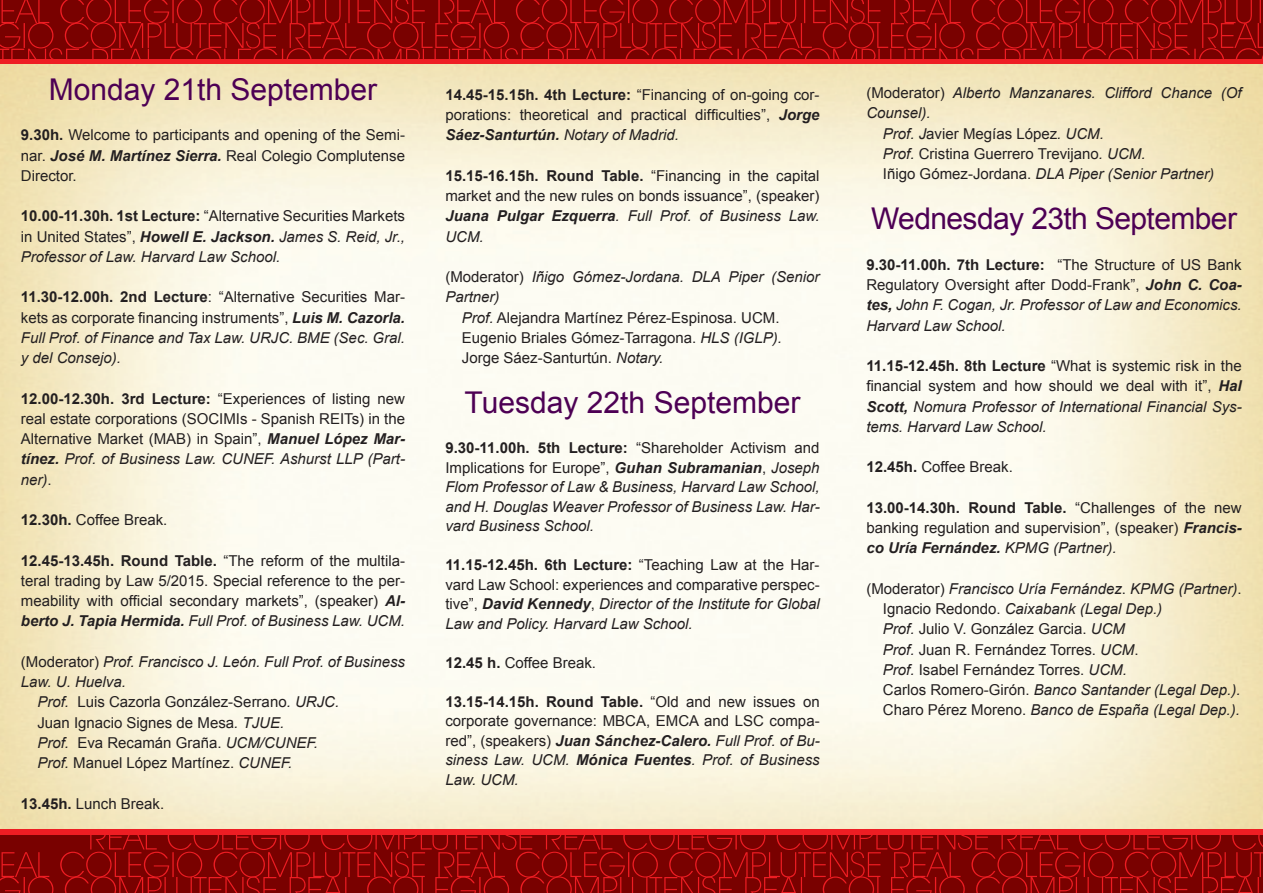
<style>
.page{position:relative;width:1263px;height:893px;background:#fff}
.page>*{position:absolute;margin:0;border:0;box-sizing:border-box;transform-origin:0 0}
.t1{font:30px "Arial";color:#4d0054}
.t2{font:30px "Arial";letter-spacing:-.02em;color:#4d0054}
.t3{font:15px/20.2px "Arial";color:#231f20;text-align:justify}
.t4{font:italic 15px/20.2px "Arial";color:#231f20;text-align:justify}
.s1{font-weight:700}
.s2{font-weight:700;font-style:italic}
.s3{font-weight:700;font-style:normal}
.s4{font-style:normal}
.s5{font-style:italic}
</style>
<div class="page">
<svg style="left:0;top:0;width:1263px;height:59px;background:#880404"></svg>
<div style="left:0;top:59px;width:1263px;height:6px;background:#ee1d23"></div>
<svg style="left:0;top:835px;width:1263px;height:58px;background:#880404"></svg>
<div style="left:0;top:829px;width:1263px;height:6px;background:#ee1d23"></div>
<h1 class="t1" style="left:49px;top:70px;width:330px">Monday 21th September</h1>
<p class="t3" style="left:21px;top:125px;width:386px"><span class="s1">9.30h.</span> Welcome to participants and opening of the Semi&shy;nar. <span class="s2">José M. Martínez Sierra.</span> Real Colegio Complutense Director.</p>
<p class="t4" style="left:21px;top:206px;width:386px"><span class="s3">10.00-11.30h. 1st Lecture:</span> <span class="s4">“Alternative Securities Markets in United States”,</span> <span class="s1">Howell E. Jackson.</span> James S. Reid, Jr., Professor of Law. Harvard Law School.</p>
<p class="t3" style="left:21px;top:287px;width:386px"><span class="s1">11.30-12.00h. 2nd Lecture</span>: “Alternative Securities Mar&shy;kets as corporate financing instruments”, <span class="s2">Luis M. Cazorla.<br></span><span class="s5">Full Prof. of Finance and Tax Law. URJC. BME (Sec. Gral. y del Consejo).</span></p>
<p class="t3" style="left:21px;top:388px;width:386px"><span class="s1">12.00-12.30h. 3rd Lecture:</span> “Experiences of listing new real estate corporations (SOCIMIs - Spanish REITs) in the Alternative Market (MAB) in Spain”, <span class="s2">Manuel López Mar&shy;tínez.</span> <span class="s5">Prof. of Business Law. CUNEF. Ashurst LLP (Part&shy;ner)</span>.</p>
<p class="t3" style="left:21px;top:510px;width:148px"><span class="s1">12.30h.</span> Coffee Break.</p>
<p class="t3" style="left:21px;top:550px;width:386px"><span class="s1">12.45-13.45h. Round Table.</span> “The reform of the multila&shy;teral trading by Law 5/2015. Special reference to the per&shy;meability with official secondary markets”, (speaker) <span class="s2">Al&shy;berto J. Tapia Hermida.</span> <span class="s5">Full Prof. of Business Law. UCM.</span></p>
<p class="t4" style="left:21px;top:652px;width:386px"><span class="s4">(Moderator)</span> Prof. Francisco J. León. Full Prof. of Business</p>
<p class="t4" style="left:21px;top:672px;width:107px">Law. U. Huelva.</p>
<p class="t3" style="left:37px;top:692px;width:303px"><span class="s5">Prof.</span> Luis Cazorla González-Serrano<span class="s5">. URJC.</span></p>
<p class="t3" style="left:37px;top:712px;width:248px">Juan Ignacio Signes de Mesa<span class="s5">. TJUE.</span></p>
<p class="t3" style="left:37px;top:733px;width:282px"><span class="s5">Prof.</span> Eva Recamán Graña. <span class="s5">UCM/CUNEF.</span></p>
<p class="t3" style="left:37px;top:753px;width:256px"><span class="s5">Prof.</span> Manuel López Martínez. <span class="s5">CUNEF.</span></p>
<p class="t3" style="left:21px;top:793px;width:145px"><span class="s1">13.45h.</span> Lunch Break.</p>
<p class="t3" style="left:445px;top:85px;width:376px"><span class="s1">14.45-15.15h. 4th Lecture:</span> “Financing of on-going cor&shy;porations: theoretical and practical difficulties”, <span class="s2">Jorge Sáez-Santurtún.</span> <span class="s5">Notary of Madrid.</span></p>
<p class="t3" style="left:445px;top:166px;width:376px"><span class="s1">15.15-16.15h. Round Table.</span> “Financing in the capital market and the new rules on bonds issuance”, (speaker)<br><span class="s2">Juana Pulgar Ezquerra</span><span class="s5">. Full Prof. of Business Law.<br>UCM.</span></p>
<p class="t4" style="left:445px;top:267px;width:376px"><span class="s4">(Moderator)</span> Iñigo Gómez-Jordana. DLA Piper (Senior</p>
<p class="t4" style="left:445px;top:287px;width:56px">Partner)</p>
<p class="t3" style="left:462px;top:307px;width:319px"><span class="s5">Prof.</span> Alejandra Martínez Pérez-Espinosa. UCM.</p>
<p class="t3" style="left:462px;top:328px;width:322px">Eugenio Briales Gómez-Tarragona. <span class="s5">HLS (IGLP).</span></p>
<p class="t3" style="left:462px;top:348px;width:203px">Jorge Sáez-Santurtún. <span class="s5">Notary.</span></p>
<h1 class="t1" style="left:465px;top:383px;width:337px">Tuesday 22th September</h1>
<p class="t4" style="left:445px;top:438px;width:376px;line-height:19.5px"><span class="s3">9.30-11.00h. 5th Lecture:</span> <span class="s4">“Shareholder Activism and Implications for Europe”,</span> <span class="s1">Guhan Subramanian</span><span class="s4">,</span> Joseph Flom Professor of Law &amp; Business, Harvard Law School, and H. Douglas Weaver Professor of Business Law. Har&shy;vard Business School.</p>
<p class="t3" style="left:445px;top:555px;width:376px;line-height:19.5px"><span class="s1">11.15-12.45h. 6th Lecture:</span> “Teaching Law at the Har&shy;vard Law School: experiences and comparative perspec&shy;tive”, <span class="s2">David Kennedy</span>, <span class="s5">Director of the Institute for Global Law and Policy. Harvard Law School.</span></p>
<p class="t3" style="left:445px;top:652px;width:152px"><span class="s1">12.45 h.</span> Coffee Break.</p>
<p class="t3" style="left:445px;top:692px;width:376px;line-height:19.6px"><span class="s1">13.15-14.15h. Round Table.</span> “Old and new issues on corporate governance: MBCA, EMCA and LSC compa&shy;red”, (speakers) <span class="s2">Juan Sánchez-Calero.</span> <span class="s5">Full Prof. of Bu&shy;siness Law. UCM.</span> <span class="s2">Mónica Fuentes</span><span class="s5">. Prof. of Business Law. UCM.</span></p>
<p class="t4" style="left:866px;top:83px;width:377px"><span class="s4">(Moderator)</span> Alberto Manzanares. Clifford Chance (Of</p>
<p class="t4" style="left:866px;top:103px;width:66px">Counsel).</p>
<p class="t3" style="left:883px;top:123px;width:222px"><span class="s5">Prof. J</span>avier Megías López<span class="s5">. UCM.</span></p>
<p class="t3" style="left:883px;top:144px;width:264px"><span class="s5">Prof.</span> Cristina Guerrero Trevijano<span class="s5">. UCM.</span></p>
<p class="t4" style="left:883px;top:164px;width:333px"><span class="s4">Iñigo Gómez-Jordana.</span> DLA Piper (Senior Partner)</p>
<h1 class="t2" style="left:871px;top:199px;width:367px">Wednesday 23th September</h1>
<p class="t4" style="left:866px;top:255px;width:377px"><span class="s3">9.30-11.00h. 7th Lecture:</span> <span class="s4">“The Structure of US Bank Regulatory Oversight after Dodd-Frank”,</span> <span class="s1">John C. Coa&shy;tes,</span> John F. Cogan, Jr. Professor of Law and Economics.<br>Harvard Law School.</p>
<p class="t3" style="left:866px;top:356px;width:377px"><span class="s1">11.15-12.45h. 8th Lecture</span> “What is systemic risk in the financial system and how should we deal with it”, <span class="s2">Hal Scott,</span> <span class="s5">Nomura Professor of International Financial Sys&shy;tems. Harvard Law School.</span></p>
<p class="t3" style="left:866px;top:457px;width:148px"><span class="s1">12.45h.</span> Coffee Break.</p>
<p class="t3" style="left:866px;top:498px;width:377px"><span class="s1">13.00-14.30h. Round Table.</span> “Challenges of the new banking regulation and supervision”, (speaker) <span class="s2">Francis&shy;co Uría Fernández.</span> <span class="s5">KPMG (Partner).</span></p>
<p class="t3" style="left:883px;top:579px;width:360px;text-align:left;text-indent:-16px">(Moderator) <span class="s5">Francisco Uría Fernández</span>. <span class="s5">KPMG (Partner)</span>.<br>Ignacio Redondo. <span class="s5">Caixabank (Legal Dep.)<br>Prof.</span> Julio V. González Garcia. <span class="s5">UCM<br>Prof.</span> Juan R. Fernández Torres. <span class="s5">UCM</span>.<br><span class="s5">Prof.</span> Isabel Fernández Torres. <span class="s5">UCM.<br></span>Carlos Romero-Girón. <span class="s5">Banco Santander (Legal Dep.).<br></span>Charo Pérez Moreno. <span class="s5">Banco de España (Legal Dep.).</span></p>
</div>
